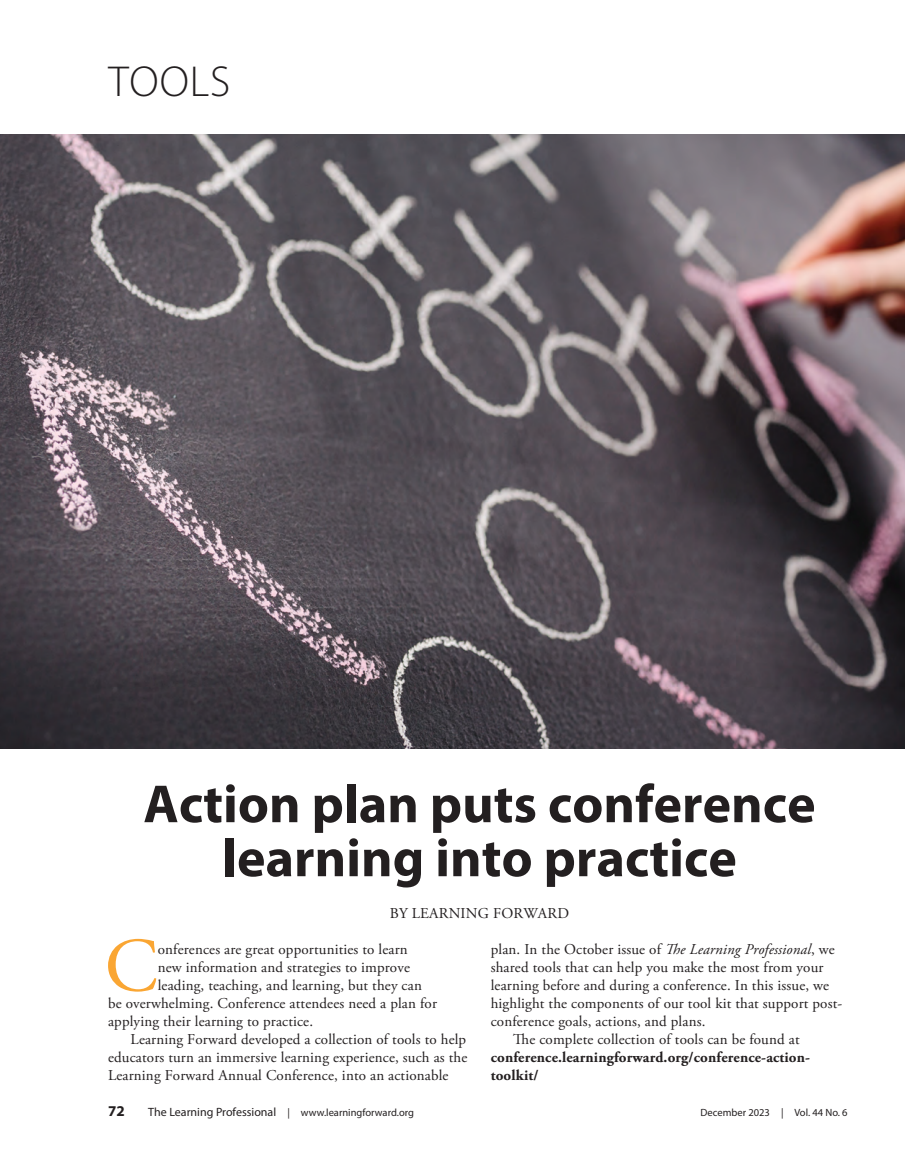
<style>
.page{position:relative;width:905px;height:1175px;background:#fff}
.page>*{position:absolute;margin:0;border:0;box-sizing:border-box;transform-origin:0 0}
.body{font:76.2px "Adobe Garamond Pro";color:#faa633}
.headline{font:700 54px/54px "Myriad Pro";color:#231f20;text-align:center}
.t1{font:300 43.5px "Myriad Pro";letter-spacing:.02em;color:#231f20}
.body-2{font:15px/18px "Adobe Garamond Pro";letter-spacing:.01em;color:#231f20;text-align:justify}
.body-3{font:700 15px/18px "Adobe Garamond Pro";letter-spacing:.01em;color:#231f20}
.byline{font:15px "Adobe Garamond Pro";letter-spacing:.015em;color:#231f20}
.t2{font:700 15px "Myriad Pro";color:#231f20}
.t3{font:10.5px "Myriad Pro";color:#231f20}
.s1{font-style:italic}
.s2{font-weight:400}
.s3{font-size:12px}
</style>
<div class="page">
<img style="left:0;top:135px;width:904px;height:613px">
<p class="t1" style="left:108px;top:55px;width:123px">TOOLS</p>
<p class="headline" style="left:143px;top:775px;width:673px">Action plan puts conference learning into practice</p>
<p class="byline" style="left:390px;top:904px;width:181px">BY LEARNING FORWARD</p>
<p class="body" style="left:105px;top:920px;width:55px">C</p>
<p class="body-2" style="left:158px;top:941px;width:251px">onferences are great opportunities to learn</p>
<p class="body-2" style="left:158px;top:959px;width:254px">new information and strategies to improve</p>
<p class="body-2" style="left:158px;top:977px;width:265px">leading, teaching, and learning, but they can</p>
<p class="body-2" style="left:108px;top:995px;width:330px">be overwhelming. Conference attendees need a plan for</p>
<p class="body-2" style="left:108px;top:1013px;width:206px">applying their learning to practice.</p>
<p class="body-2" style="left:108px;top:1031px;width:361px;text-indent:23px">Learning Forward developed a collection of tools to help educators turn an immersive learning experience, such as the Learning Forward Annual Conference, into an actionable</p>
<p class="body-2" style="left:491px;top:941px;width:353px;text-align:left">plan. In the October issue of <span class="s1">The Learning Professional</span>, we shared tools that can help you make the most from your learning before and during a conference. In this issue, we highlight the components of our tool kit that support post&shy;conference goals, actions, and plans.</p>
<p class="body-3" style="left:491px;top:1031px;width:321px;text-indent:22px"><span class="s2">The complete collection of tools can be found at </span>conference.learningforward.org/conference-action&shy;toolkit/</p>
<p class="t2" style="left:108px;top:1101px;width:18px">72</p>
<p class="t3" style="left:148px;top:1106px;width:267px"><span class="s3">The Learning Professional</span> | www.learningforward.org</p>
<p class="t3" style="left:700px;top:1106px;width:149px">December 2023 | Vol. 44 No. 6</p>
</div>
